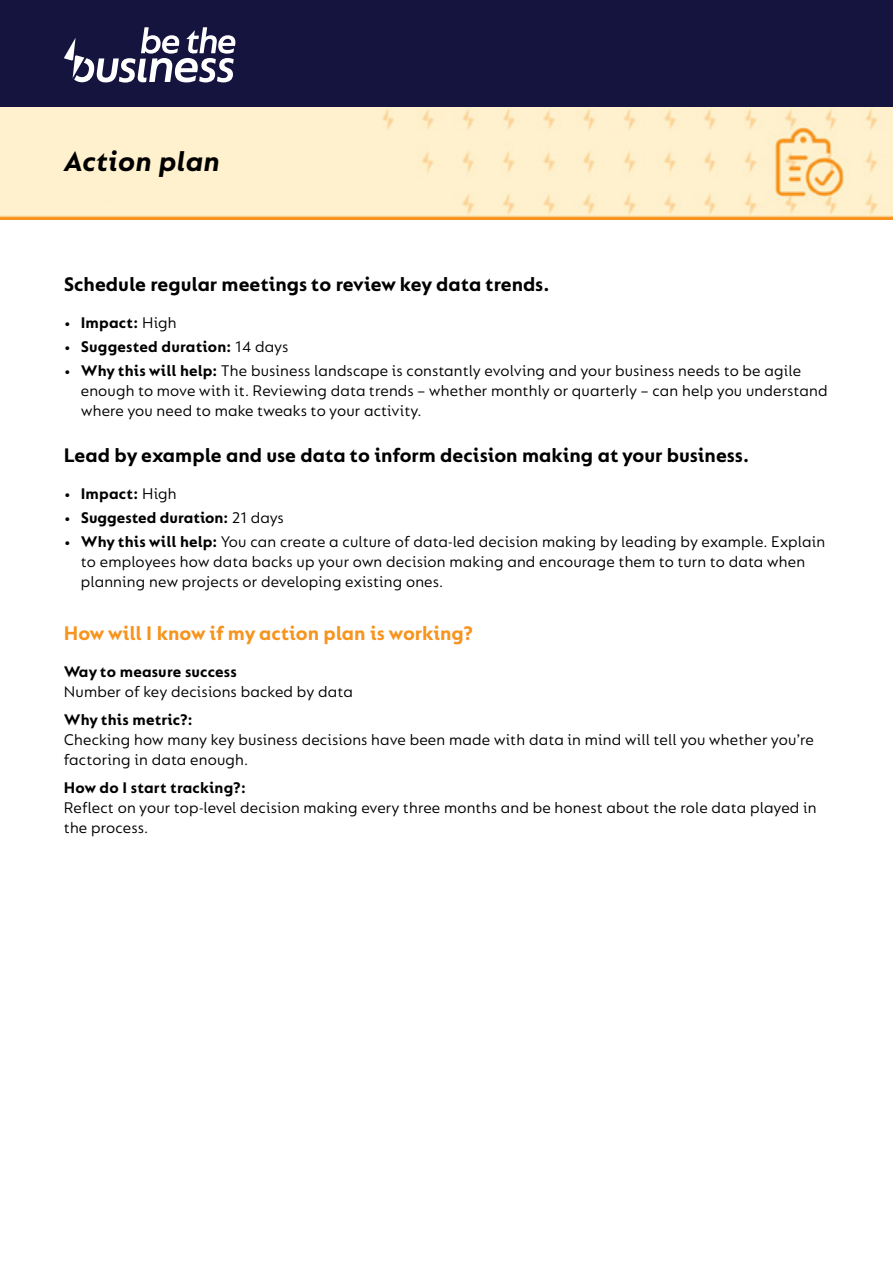
<style>
.page{position:relative;width:893px;height:1263px;background:#fff}
.page>*{position:absolute;margin:0;border:0;box-sizing:border-box;transform-origin:0 0}
.t1{font:italic 700 30px "FS Lucas";letter-spacing:.005em;color:#000}
.Subheader{font:700 21px "FS Lucas";color:#000}
.Subheader-2{font:700 21px "FS Lucas";color:#f7941e}
.Body_Copy_2pt_below{font:16.5px/19.8px "FS Lucas";letter-spacing:.01em;color:#000}
.Bullets{font:16.5px/19.8px "FS Lucas";letter-spacing:.01em;color:#000}
.Body_Copy{font:16.5px/19.8px "FS Lucas";letter-spacing:.01em;color:#000}
._11pt_Bold{font:700 16.5px "FS Lucas";letter-spacing:.01em;color:#000}
.Bullets-2{font:700 16.5px "FS Lucas";letter-spacing:.01em;color:#000}
.Body_Copy-2{font:700 16.5px "FS Lucas";color:#000}
.s1{font-weight:400}
.s2{font-weight:700}
</style>
<div class="page">
<div style="left:0;top:0;width:893px;height:108px;background:#14143e"></div>
<img style="left:0;top:107px;width:893px;height:112px">
<div style="left:0;top:152px;width:366px;height:49px;background:#fff1cd"></div>
<svg style="left:64px;top:27px;width:171px;height:56px"></svg>
<p class="t1" style="left:64px;top:144px;width:158px">Action plan</p>
<p class="Subheader" style="left:64px;top:272px;width:487px">Schedule regular meetings to review key data trends.</p>
<p class="Bullets-2" style="left:64px;top:313px;width:114px">• Impact: <span class="s1">High</span></p>
<p class="Bullets-2" style="left:64px;top:337px;width:226px">• Suggested duration: <span class="s1">14 days</span></p>
<p class="Bullets" style="left:81px;top:360px;width:748px;text-indent:-17px"><span class="s2">• Why this will help:</span> The business landscape is constantly evolving and your business needs to be agile enough to move with it. Reviewing data trends – whether monthly or quarterly – can help you understand where you need to make tweaks to your activity.</p>
<p class="Subheader" style="left:64px;top:443px;width:687px">Lead by example and use data to inform decision making at your business.</p>
<p class="Body_Copy-2" style="left:64px;top:484px;width:114px">• Impact: <span class="s1">High</span></p>
<p class="Body_Copy-2" style="left:64px;top:508px;width:221px">• Suggested duration: <span class="s1">21 days</span></p>
<p class="Body_Copy" style="left:81px;top:531px;width:746px;text-indent:-17px"><span class="s2">• Why this will help:</span> You can create a culture of data-led decision making by leading by example. Explain to employees how data backs up your own decision making and encourage them to turn to data when planning new projects or developing existing ones.</p>
<p class="Subheader-2" style="left:64px;top:621px;width:411px">How will I know if my action plan is working?</p>
<p class="_11pt_Bold" style="left:64px;top:662px;width:174px">Way to measure success</p>
<p class="Body_Copy_2pt_below" style="left:64px;top:681px;width:291px">Number of key decisions backed by data</p>
<p class="_11pt_Bold" style="left:64px;top:710px;width:130px">Why this metric?:</p>
<p class="Body_Copy_2pt_below" style="left:64px;top:729px;width:751px">Checking how many key business decisions have been made with data in mind will tell you whether you’re factoring in data enough.</p>
<p class="_11pt_Bold" style="left:64px;top:778px;width:183px">How do I start tracking?:</p>
<p class="Body_Copy_2pt_below" style="left:64px;top:797px;width:754px">Reflect on your top-level decision making every three months and be honest about the role data played in the process.</p>
</div>
